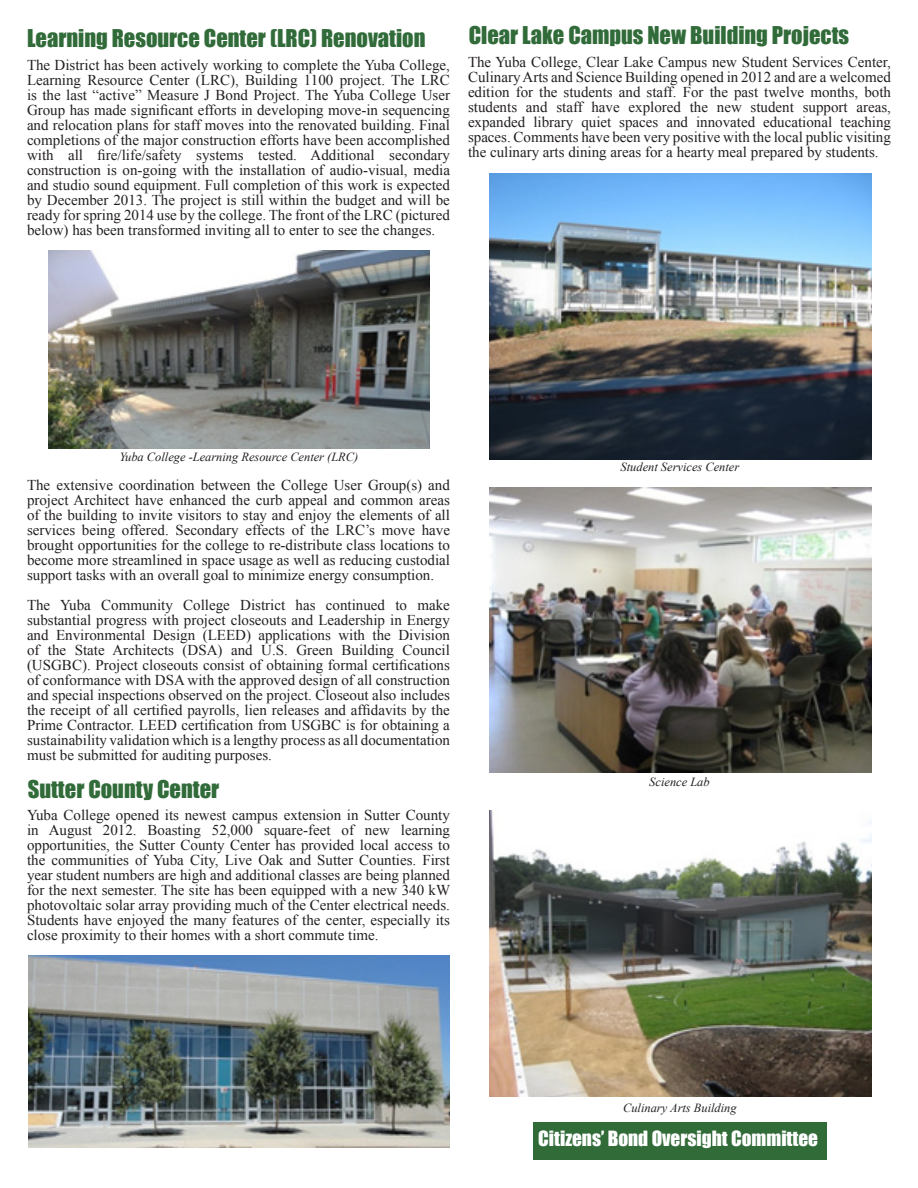
<style>
.page{position:relative;width:918px;height:1188px;background:#fff}
.page>*{position:absolute;margin:0;border:0;box-sizing:border-box;transform-origin:0 0}
.t1{font:22.5px "Impact";color:#316b39}
.t2{font:19.2px "Impact";color:#fff}
.t3{font:15px/15px "Times New Roman";color:#231f20;text-align:justify}
.t4{font:italic 12.45px "Times New Roman";color:#231f20}
</style>
<div class="page">
<img style="left:48px;top:250px;width:382px;height:199px">
<img style="left:28px;top:956px;width:422px;height:192px">
<img style="left:490px;top:174px;width:381px;height:286px">
<img style="left:490px;top:487px;width:381px;height:286px">
<img style="left:490px;top:811px;width:381px;height:285px">
<div style="left:533px;top:1122px;width:294px;height:38px;background:#316b38"></div>
<p class="t1" style="left:27px;top:21px;width:400px">Learning Resource Center (LRC) Renovation</p>
<p class="t3" style="left:27px;top:57px;width:425px">The District has been actively working to complete the Yuba College, Learning Resource Center (LRC), Building 1100 project. The LRC is the last “active” Measure J Bond Project. The Yuba College User Group has made significant efforts in developing move-in sequencing and relocation plans for staff moves into the renovated building. Final completions of the major construction efforts have been accomplished with all fire/life/safety systems tested. Additional secondary construction is on-going with the installation of audio-visual, media and studio sound equipment. Full completion of this work is expected by December 2013. The project is still within the budget and will be ready for spring 2014 use by the college. The front of the LRC (pictured below) has been transformed inviting all to enter to see the changes.</p>
<p class="t1" style="left:469px;top:18px;width:382px">Clear Lake Campus New Building Projects</p>
<p class="t3" style="left:468px;top:54px;width:425px">The Yuba College, Clear Lake Campus new Student Services Center, Culinary Arts and Science Building opened in 2012 and are a welcomed edition for the students and staff. For the past twelve months, both students and staff have explored the new student support areas, expanded library quiet spaces and innovated educational teaching spaces. Comments have been very positive with the local public visiting the culinary arts dining areas for a hearty meal prepared by students.</p>
<p class="t4" style="left:119px;top:448px;width:240px">Yuba College -Learning Resource Center (LRC)</p>
<p class="t3" style="left:27px;top:477px;width:425px">The extensive coordination between the College User Group(s) and project Architect have enhanced the curb appeal and common areas of the building to invite visitors to stay and enjoy the elements of all services being offered. Secondary effects of the LRC’s move have brought opportunities for the college to re-distribute class locations to become more streamlined in space usage as well as reducing custodial support tasks with an overall goal to minimize energy consumption.</p>
<p class="t3" style="left:27px;top:597px;width:425px">The Yuba Community College District has continued to make substantial progress with project closeouts and Leadership in Energy and Environmental Design (LEED) applications with the Division of the State Architects (DSA) and U.S. Green Building Council (USGBC). Project closeouts consist of obtaining formal certifications of conformance with DSA with the approved design of all construction and special inspections observed on the project. Closeout also includes the receipt of all certified payrolls, lien releases and affidavits by the Prime Contractor. LEED certification from USGBC is for obtaining a sustainability validation which is a lengthy process as all documentation must be submitted for auditing purposes.</p>
<p class="t1" style="left:28px;top:772px;width:193px">Sutter County Center</p>
<p class="t3" style="left:27px;top:808px;width:425px">Yuba College opened its newest campus extension in Sutter County in August 2012. Boasting 52,000 square-feet of new learning opportunities, the Sutter County Center has provided local access to the communities of Yuba City, Live Oak and Sutter Counties. First year student numbers are high and additional classes are being planned for the next semester. The site has been equipped with a new 340 kW photovoltaic solar array providing much of the Center electrical needs.<br>Students have enjoyed the many features of the center, especially its close proximity to their homes with a short commute time.</p>
<p class="t4" style="left:621px;top:458px;width:120px">Student Services Center</p>
<p class="t4" style="left:649px;top:774px;width:62px">Science Lab</p>
<p class="t4" style="left:623px;top:1099px;width:115px">Culinary Arts Building</p>
<p class="t2" style="left:538px;top:1124px;width:281px">Citizens’ Bond Oversight Committee</p>
</div>
